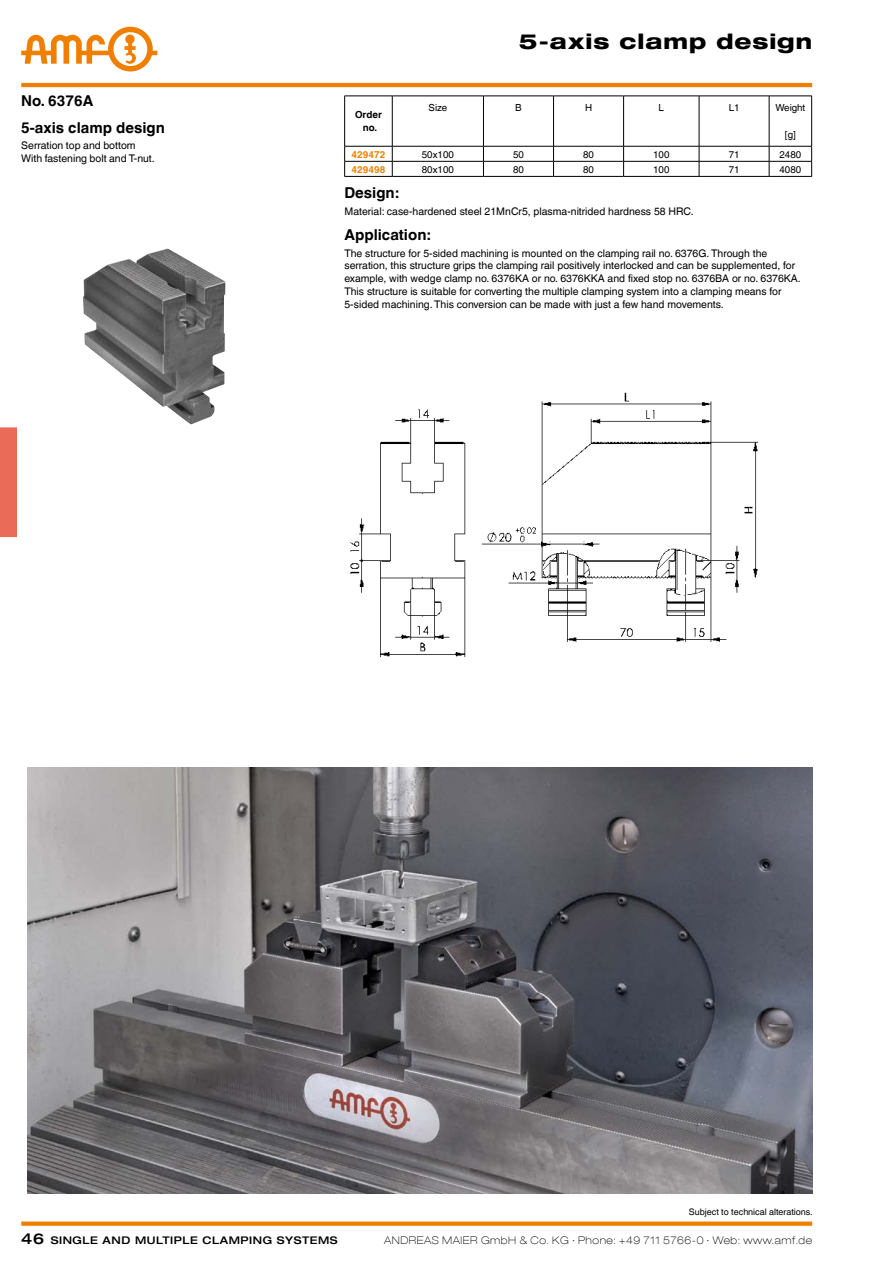
<style>
.page{position:relative;width:893px;height:1263px;background:#fff}
.page>*{position:absolute;margin:0;border:0;box-sizing:border-box;transform-origin:0 0}
.t1{font:800 expanded 21px "Helvetica Neue LT Com";letter-spacing:.045em;color:#000}
.t2{font:700 15px "Helvetica World";color:#000}
.t3{font:10.5px/12.8px "Helvetica World";color:#000}
.t4{font:100 expanded 10.5px "Helvetica Neue LT Com";letter-spacing:.05em;color:#000}
.t5{font:500 expanded 10.5px "Helvetica Neue LT Com";letter-spacing:.05em;color:#000}
.t6{font:9.75px "Helvetica World";color:#000}
.t7{font:700 9.75px "Helvetica World";color:#ee7f00}
.t8{font:700 9.75px/12.8px "Helvetica World";color:#000;text-align:center}
.t9{font:9px "Helvetica World";color:#000}
.s1{font-size:15px}
</style>
<div class="page">
<hr style="left:21px;top:83px;width:791px;height:4px;background:#ee7f00">
<svg style="left:21px;top:27px;width:136px;height:44px"></svg>
<div style="left:0;top:427px;width:17px;height:110px;background:#eb6b59"></div>
<div style="left:21px;top:1221px;width:791px;height:5px;background:#ee7f00"></div>
<img style="left:83px;top:248px;width:142px;height:176px">
<img style="left:28px;top:767px;width:784px;height:426px">
<img style="left:350px;top:392px;width:409px;height:265px">
<svg style="left:344px;top:96px;width:468px;height:80px"></svg>
<hr style="left:344px;top:176px;width:48px;height:1px;background:#000">
<hr style="left:392px;top:176px;width:91px;height:1px;background:#000">
<hr style="left:483px;top:176px;width:70px;height:1px;background:#000">
<hr style="left:553px;top:176px;width:71px;height:1px;background:#000">
<hr style="left:624px;top:176px;width:75px;height:1px;background:#000">
<hr style="left:699px;top:176px;width:70px;height:1px;background:#000">
<hr style="left:769px;top:176px;width:43px;height:1px;background:#000">
<h2 class="t2" style="left:21px;top:92px;width:74px">No. 6376A</h2>
<h2 class="t2" style="left:21px;top:119px;width:145px">5-axis clamp design</h2>
<p class="t3" style="left:21px;top:139px;width:135px">Serration top and bottom<br>With fastening bolt and T-nut.</p>
<p class="t8" style="left:355px;top:108px;width:28px">Order no.</p>
<h1 class="t1" style="left:519px;top:28px;width:295px">5-axis clamp design</h1>
<p class="t6" style="left:429px;top:102px;width:20px">Size</p>
<p class="t6" style="left:515px;top:102px;width:8px">B</p>
<p class="t6" style="left:585px;top:102px;width:9px">H</p>
<p class="t6" style="left:659px;top:102px;width:7px">L</p>
<p class="t6" style="left:729px;top:102px;width:12px">L1</p>
<p class="t6" style="left:775px;top:102px;width:31px">Weight</p>
<p class="t6" style="left:785px;top:129px;width:12px">[g]</p>
<p class="t7" style="left:352px;top:148px;width:35px">429472</p>
<p class="t6" style="left:422px;top:148px;width:33px">50x100</p>
<p class="t6" style="left:513px;top:148px;width:12px">50</p>
<p class="t6" style="left:583px;top:148px;width:12px">80</p>
<p class="t6" style="left:653px;top:148px;width:18px">100</p>
<p class="t6" style="left:729px;top:148px;width:12px">71</p>
<p class="t6" style="left:779px;top:148px;width:23px">2480</p>
<p class="t7" style="left:352px;top:163px;width:35px">429498</p>
<p class="t6" style="left:422px;top:163px;width:33px">80x100</p>
<p class="t6" style="left:513px;top:163px;width:12px">80</p>
<p class="t6" style="left:583px;top:163px;width:12px">80</p>
<p class="t6" style="left:653px;top:163px;width:18px">100</p>
<p class="t6" style="left:729px;top:163px;width:12px">71</p>
<p class="t6" style="left:779px;top:163px;width:23px">4080</p>
<h2 class="t2" style="left:344px;top:184px;width:56px">Design:</h2>
<p class="t3" style="left:344px;top:205px;width:351px">Material: case-hardened steel 21MnCr5, plasma-nitrided hardness 58 HRC.</p>
<h2 class="t2" style="left:344px;top:226px;width:88px">Application:</h2>
<p class="t3" style="left:344px;top:247px;width:458px">The structure for 5-sided machining is mounted on the clamping rail no. 6376G. Through the serration, this structure grips the clamping rail positively interlocked and can be supplemented, for example, with wedge clamp no. 6376KA or no. 6376KKA and fixed stop no. 6376BA or no. 6376KA.<br>This structure is suitable for converting the multiple clamping system into a clamping means for 5-sided machining. This conversion can be made with just a few hand movements.</p>
<p class="t9" style="left:689px;top:1207px;width:125px">Subject to technical alterations.</p>
<p class="t5" style="left:21px;top:1233px;width:317px"><span class="s1">46</span> SINGLE AND MULTIPLE CLAMPING SYSTEMS</p>
<p class="t4" style="left:384px;top:1233px;width:429px">ANDREAS MAIER GmbH &amp; Co. KG ∙ Phone: +49 711 5766-0 ∙ Web: www.amf.de</p>
</div>
